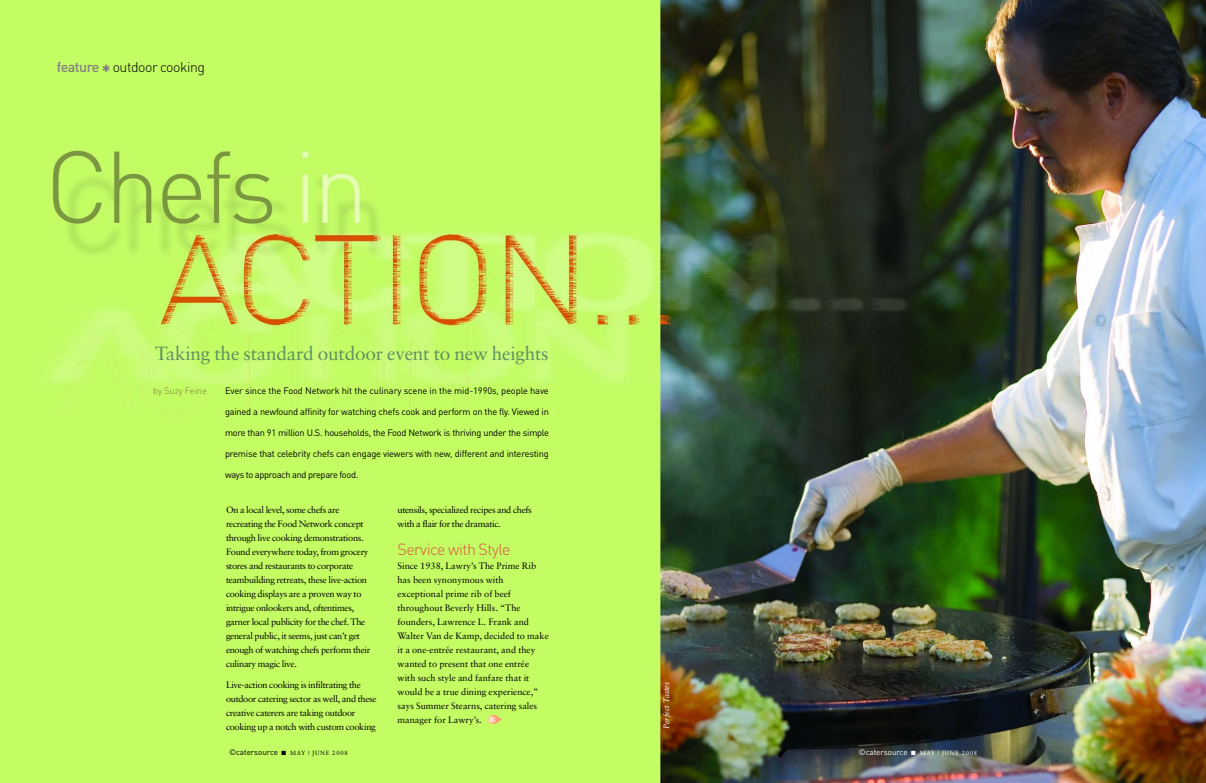
<style>
.page{position:relative;width:1206px;height:783px;background:#fff}
.page>*{position:absolute;margin:0;border:0;box-sizing:border-box;transform-origin:0 0}
.t1{font:19px "Sabon";letter-spacing:-.01em;color:#5f8e62}
.t2{font:300 16px "FFDIN";letter-spacing:-.03em;color:#d9573c}
.t3{font:300 14px "FFDIN";letter-spacing:-.03em;color:#000}
.t4{font:9.2px/14px "Sabon";letter-spacing:-.035em;color:#000}
.t5{font:9.2px/14px "Sabon";color:#000}
.t6{font:9.2px "FFDIN";letter-spacing:-.025em;color:#000}
.t7{font:300 9.2px "FFDIN";color:#7c7841}
.t8{font:8px "FFDIN";letter-spacing:-.005em;color:#000}
.t9{font:8px "FFDIN";letter-spacing:-.005em;color:#fff}
.t10{font:italic 8px "Sabon";color:#fff}
.s1{font-weight:500;color:#808080}
.s2{font-family:"Sabon";font-size:6px}
</style>
<div class="page">
<img style="left:0;top:0;width:1206px;height:783px">
<svg style="left:102px;top:65px;width:8px;height:7px"></svg>
<svg style="left:487px;top:715px;width:15px;height:9px"></svg>
<h3 class="t3" style="left:57px;top:62px;width:150px"><span class="s1">feature</span> outdoor cooking</h3>
<h1 class="t1" style="left:155px;top:345px;width:395px">Taking the standard outdoor event to new heights</h1>
<p class="t7" style="left:153px;top:387px;width:55px">by Suzy Feine</p>
<p class="t6" style="left:225px;top:387px;width:325px">Ever since the Food Network hit the culinary scene in the mid-1990s, people have</p>
<p class="t6" style="left:225px;top:408px;width:325px">gained a newfound affinity for watching chefs cook and perform on the fly. Viewed in</p>
<p class="t6" style="left:225px;top:429px;width:326px">more than 91 million U.S. households, the Food Network is thriving under the simple</p>
<p class="t6" style="left:225px;top:450px;width:325px">premise that celebrity chefs can engage viewers with new, different and interesting</p>
<p class="t6" style="left:225px;top:471px;width:135px">ways to approach and prepare food.</p>
<p class="t4" style="left:226px;top:504px;width:146px">On a local level, some chefs are recreating the Food Network concept through live cooking demonstrations.<br>Found everywhere today, from grocery stores and restaurants to corporate teambuilding retreats, these live-action cooking displays are a proven way to intrigue onlookers and, oftentimes, garner local publicity for the chef. The general public, it seems, just can’t get enough of watching chefs perform their culinary magic live.</p>
<p class="t4" style="left:226px;top:679px;width:152px">Live-action cooking is infiltrating the outdoor catering sector as well, and these creative caterers are taking outdoor cooking up a notch with custom cooking</p>
<p class="t4" style="left:398px;top:504px;width:136px">utensils, specialized recipes and chefs with a flair for the dramatic.</p>
<h2 class="t2" style="left:398px;top:544px;width:115px">Service with Style</h2>
<p class="t5" style="left:398px;top:560px;width:153px">Since 1938, Lawry’s The Prime Rib has been synonymous with exceptional prime rib of beef throughout Beverly Hills. “The founders, Lawrence L. Frank and<br>Walter Van de Kamp, decided to make it a one-entrée restaurant, and they wanted to present that one entrée with such style and fanfare that it would be a true dining experience,” says Summer Stearns, catering sales manager for Lawry’s.</p>
<p class="t10" style="left:663px;top:729px;width:49px;rotate:-90deg">Perfect Tastes</p>
<p class="t8" style="left:229px;top:749px;width:120px">©catersource ■ <span class="s2">MAY | JUNE 2008</span></p>
<p class="t9" style="left:859px;top:749px;width:120px">©catersource ■ <span class="s2">MAY | JUNE 2008</span></p>
</div>
